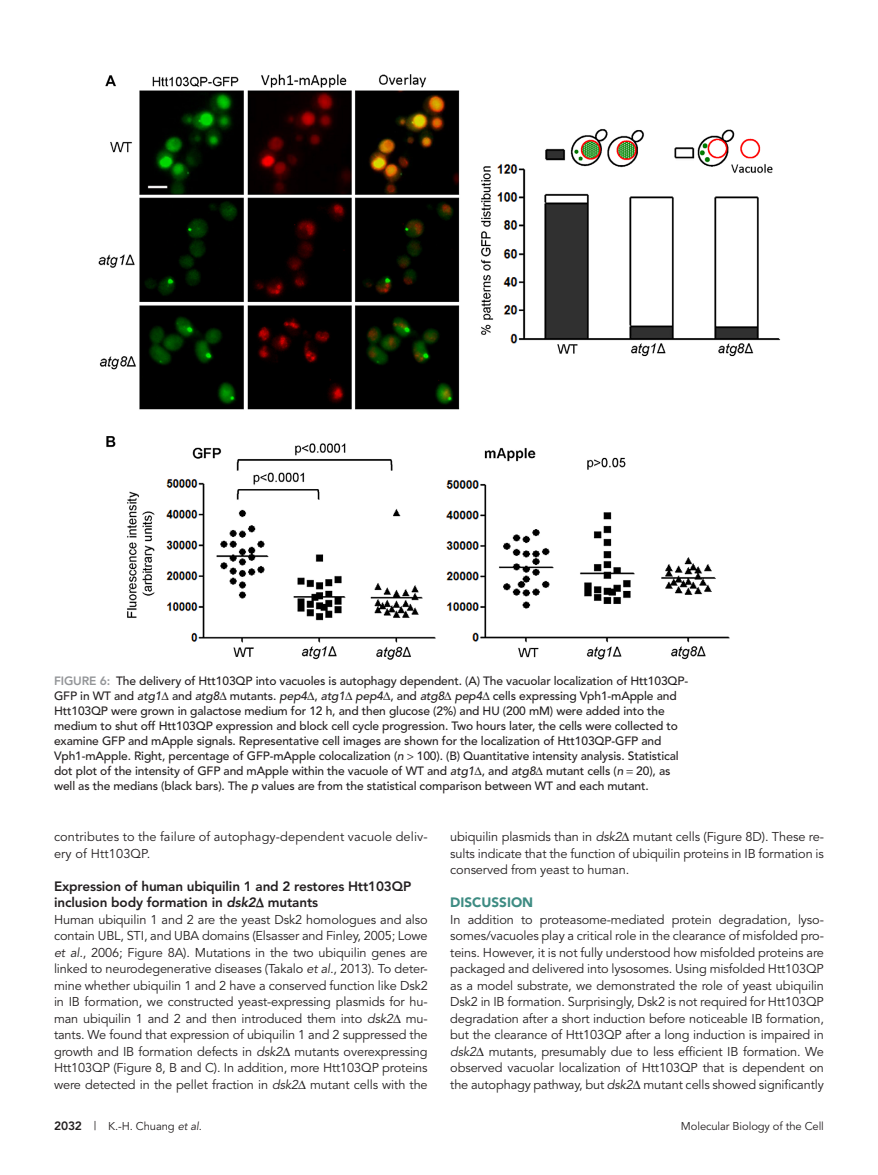
<style>
.page{position:relative;width:878px;height:1175px;background:#fff}
.page>*{position:absolute;margin:0;border:0;box-sizing:border-box;transform-origin:0 0}
.t1{font:800 13.5px/16.5px "Avenir";letter-spacing:-.01em;color:#231f20}
.t2{font:900 13.5px "Avenir";color:#3e8c83}
.ParaFL{font:12.75px/16.5px "Avenir";letter-spacing:-.01em;color:#231f20;text-align:justify}
.Para{font:12.75px/16.5px "Avenir";letter-spacing:.01em;color:#231f20}
.FigCaption_35_5p{font:500 12px/15px "Avenir";letter-spacing:-.01em;color:#231f20}
.t3{font:11.25px "Avenir";letter-spacing:-.01em;color:#231f20}
.s1{font-weight:800;color:#939598}
.s2{font-style:italic}
.s3{font-weight:800;font-size:12px}
.s4{font-size:12px}
</style>
<div class="page">
<img style="left:98px;top:74px;width:683px;height:586px">
<p class="FigCaption_35_5p" style="left:54px;top:674px;width:635px"><span class="s1">FIGURE 6:</span> The delivery of Htt103QP into vacuoles is autophagy dependent. (A) The vacuolar localization of Htt103QP-GFP in WT and <span class="s2">atg1</span> and <span class="s2">atg8</span> mutants. <span class="s2">pep4</span> , <span class="s2">atg1 pep4</span> , and <span class="s2">atg8 pep4</span> cells expressing Vph1-mApple and Htt103QP were grown in galactose medium for 12 h, and then glucose (2%) and HU (200 mM) were added into the medium to shut off Htt103QP expression and block cell cycle progression. Two hours later, the cells were collected to examine GFP and mApple signals. Representative cell images are shown for the localization of Htt103QP-GFP and Vph1-mApple. Right, percentage of GFP-mApple colocalization (<span class="s2">n</span> 100). (B) Quantitative intensity analysis. Statistical dot plot of the intensity of GFP and mApple within the vacuole of WT and <span class="s2">atg1</span> , and <span class="s2">atg8</span> mutant cells (<span class="s2">n</span> 20), as well as the medians (black bars). The <span class="s2">p</span> values are from the statistical comparison between WT and each mutant.</p>
<p class="Para" style="left:54px;top:828px;width:375px">contributes to the failure of autophagy-dependent vacuole deliv&shy;ery of Htt103QP.</p>
<h2 class="t1" style="left:54px;top:877px;width:359px">Expression of human ubiquilin 1 and 2 restores Htt103QP inclusion body formation in <span class="s2">dsk2</span> mutants</h2>
<p class="ParaFL" style="left:54px;top:911px;width:375px">Human ubiquilin 1 and 2 are the yeast Dsk2 homologues and also contain UBL, STI, and UBA domains (Elsasser and Finley, 2005; Lowe <span class="s2">et al.</span>, 2006; Figure 8A). Mutations in the two ubiquilin genes are linked to neurodegenerative diseases (Takalo <span class="s2">et al.</span>, 2013). To deter&shy;mine whether ubiquilin 1 and 2 have a conserved function like Dsk2 in IB formation, we constructed yeast-expressing plasmids for hu&shy;man ubiquilin 1 and 2 and then introduced them into <span class="s2">dsk2</span> mu&shy;tants. We found that expression of ubiquilin 1 and 2 suppressed the growth and IB formation defects in <span class="s2">dsk2</span> mutants overexpressing Htt103QP (Figure 8, B and C). In addition, more Htt103QP proteins were detected in the pellet fraction in <span class="s2">dsk2</span> mutant cells with the</p>
<p class="ParaFL" style="left:450px;top:829px;width:375px">ubiquilin plasmids than in <span class="s2">dsk2</span> mutant cells (Figure 8D). These re&shy;sults indicate that the function of ubiquilin proteins in IB formation is conserved from yeast to human.</p>
<h1 class="t2" style="left:450px;top:894px;width:84px">DISCUSSION</h1>
<p class="ParaFL" style="left:450px;top:911px;width:375px">In addition to proteasome-mediated protein degradation, lyso&shy;somes/vacuoles play a critical role in the clearance of misfolded pro&shy;teins. However, it is not fully understood how misfolded proteins are packaged and delivered into lysosomes. Using misfolded Htt103QP as a model substrate, we demonstrated the role of yeast ubiquilin Dsk2 in IB formation. Surprisingly, Dsk2 is not required for Htt103QP degradation after a short induction before noticeable IB formation, but the clearance of Htt103QP after a long induction is impaired in <span class="s2">dsk2</span> mutants, presumably due to less efficient IB formation. We observed vacuolar localization of Htt103QP that is dependent on the autophagy pathway, but <span class="s2">dsk2</span>∆ mutant cells showed significantly</p>
<p class="t3" style="left:54px;top:1119px;width:149px"><span class="s3">2032</span> <span class="s4">|</span> K.-H. Chuang <span class="s2">et al</span>.</p>
<p class="t3" style="left:681px;top:1119px;width:144px">Molecular Biology of the Cell</p>
</div>
